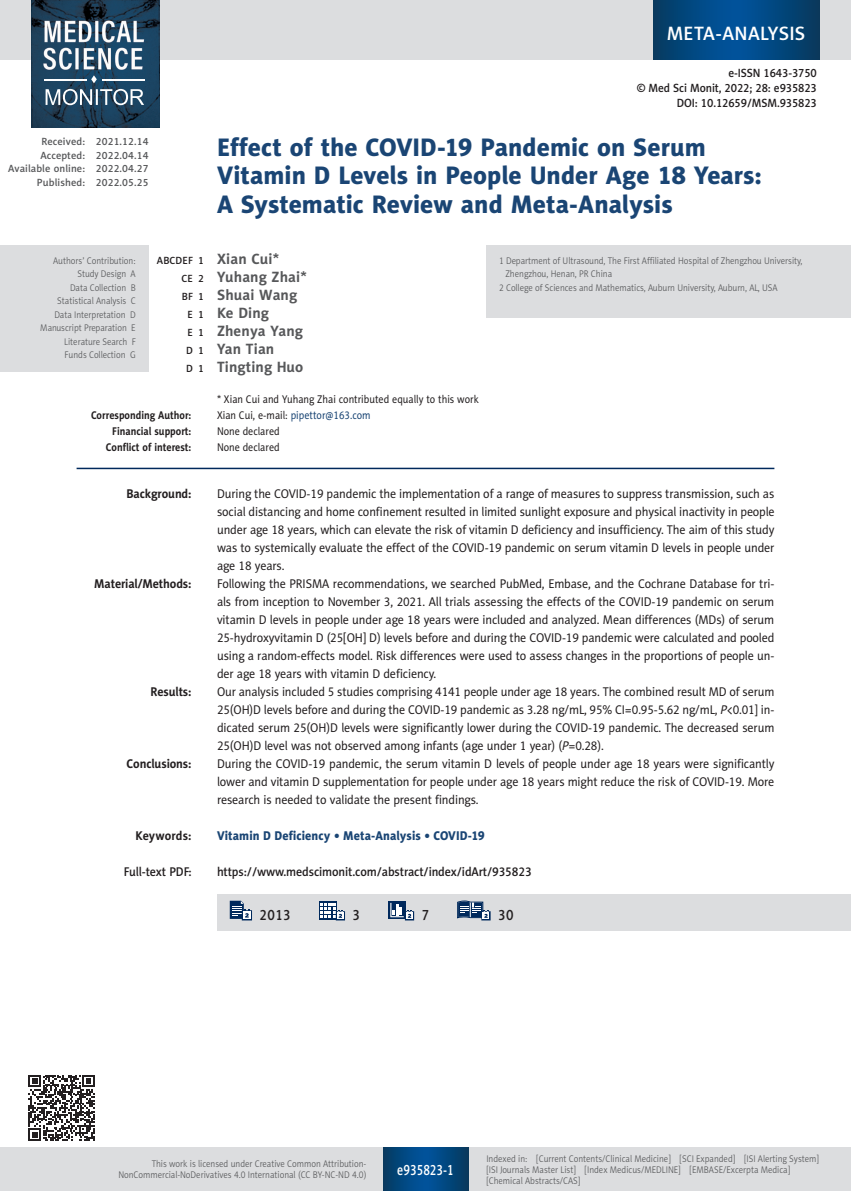
<style>
.page{position:relative;width:851px;height:1191px;background:#fff}
.page>*{position:absolute;margin:0;border:0;box-sizing:border-box;transform-origin:0 0}
.MSM_Tytul{font:25.5px/28.5px "Naomi Sans EFN Heavy";color:#1a4574}
.t1{font:19.5px "Naomi Sans EFN Medium";letter-spacing:.01em;color:#fff}
.MSM_Autorzy{font:700 15px "Naomi Sans EFN";letter-spacing:.01em;color:#57585a}
.MSM_e-PAGINA{font:15px "Naomi Sans EFN Medium";color:#fff;scale:.8 1}
.MSM_dane{font:15px "Naomi Sans EFN Medium";letter-spacing:.03em;color:#231f20;scale:.9 1}
.MSM_Summary_body{font:12.75px/18px "Naomi Sans EFN";letter-spacing:-.01em;color:#231f20;text-align:justify;scale:.95 1}
.MSM_full_text_pdf{font:12.75px "Naomi Sans EFN Medium";letter-spacing:-.01em;color:#231f20;scale:.95 1}
.MSM_Summary_body-2{font:700 12.75px "Naomi Sans EFN";letter-spacing:-.01em;color:#231f20;scale:.95 1}
.MSM_keywords{font:12.75px "Naomi Sans EFN Heavy";letter-spacing:.005em;color:#1a4574;scale:.95 1}
.MSM_keywords-2{font:700 12.75px "Naomi Sans EFN";letter-spacing:.005em;color:#231f20;scale:.95 1}
.MSM_full_text_pdf-2{font:12px "Naomi Sans EFN Medium";letter-spacing:-.01em;color:#231f20;scale:.95 1}
.MSM_Adres{font:11.25px "Naomi Sans EFN";color:#231f20;scale:.9 1}
.MSM_Adres-2{font:700 11.25px "Naomi Sans EFN";color:#231f20;scale:.9 1}
.MSM_Adres-3{font:11.25px "Naomi Sans EFN";color:#1a4574;scale:.9 1}
.MSM_Confilicts{font:700 11.25px "Naomi Sans EFN";color:#231f20;scale:.9 1}
.MSM_Confilicts-2{font:11.25px "Naomi Sans EFN";color:#231f20;scale:.9 1}
.t2{font:10.5px "Naomi Sans EFN Medium";letter-spacing:.01em;color:#57585a}
.MSM_Afiliacja{font:9.75px/11.2px "Naomi Sans EFN Light";color:#57585a;scale:.9 1}
.s1{font-family:"Naomi Sans EFN Medium";font-weight:400;font-size:10.5px;color:#231f20}
.s2{color:#231f20}
.s3{font-style:italic}
</style>
<div class="page">
<div style="left:217px;top:894px;width:633px;height:36px;background:#dcdddf"></div>
<svg style="left:230px;top:900px;width:22px;height:20px"></svg>
<div style="left:319px;top:901px;width:17px;height:18px;background:#00295c"></div>
<svg style="left:320px;top:902px;width:25px;height:18px"></svg>
<div style="left:388px;top:901px;width:18px;height:18px;background:#00295c"></div>
<svg style="left:390px;top:903px;width:24px;height:17px"></svg>
<svg style="left:457px;top:900px;width:33px;height:20px"></svg>
<hr style="left:77px;top:468px;width:697px;height:1px;background:#00295c">
<div style="left:0;top:246px;width:148px;height:126px;background:#dcdddf"></div>
<div style="left:486px;top:246px;width:364px;height:72px;background:#dcdddf"></div>
<svg style="left:28px;top:1075px;width:67px;height:66px"></svg>
<div style="left:0;top:1148px;width:850px;height:43px;background:#dcdddf"></div>
<svg style="left:383px;top:1147px;width:85px;height:43px;background:#02477e"></svg>
<div style="left:0;top:0;width:850px;height:60px;background:#dcdddf"></div>
<img style="left:32px;top:0;width:127px;height:128px">
<img style="left:45px;top:79px;width:41px;height:1px">
<img style="left:103px;top:79px;width:41px;height:1px">
<svg style="left:91px;top:75px;width:6px;height:8px"></svg>
<img style="left:46px;top:89px;width:98px;height:16px">
<svg style="left:653px;top:0;width:166px;height:60px;background:#02477e"></svg>
<h2 class="t1" style="left:666px;top:22px;width:140px">META-ANALYSIS</h2>
<p class="MSM_full_text_pdf-2" style="left:728px;top:66px;width:95px">e-ISSN 1643-3750</p>
<p class="MSM_full_text_pdf-2" style="left:636px;top:81px;width:191px">© Med Sci Monit, 2022; 28: e935823</p>
<p class="MSM_full_text_pdf-2" style="left:676px;top:96px;width:149px">DOI: 10.12659/MSM.935823</p>
<p class="MSM_Tytul" style="left:217px;top:132px;width:546px">Effect of the COVID-19 Pandemic on Serum<br>Vitamin D Levels in People Under Age 18 Years:<br>A Systematic Review and Meta-Analysis</p>
<p class="MSM_Autorzy" style="left:157px;top:250px;width:124px"><span class="s1">ABCDEF 1</span> Xian Cui*</p>
<p class="MSM_Autorzy" style="left:181px;top:268px;width:127px"><span class="s1">CE 2</span> Yuhang Zhai*</p>
<p class="MSM_Autorzy" style="left:182px;top:286px;width:117px"><span class="s1">BF 1</span> Shuai Wang</p>
<p class="MSM_Autorzy" style="left:187px;top:304px;width:83px"><span class="s1">E 1</span> Ke Ding</p>
<p class="MSM_Autorzy" style="left:187px;top:322px;width:117px"><span class="s1">E 1</span> Zhenya Yang</p>
<p class="MSM_Autorzy" style="left:186px;top:340px;width:90px"><span class="s1">D 1</span> Yan Tian</p>
<p class="MSM_Autorzy" style="left:186px;top:358px;width:119px"><span class="s1">D 1</span> Tingting Huo</p>
<p class="MSM_Adres" style="left:217px;top:393px;width:292px">* Xian Cui and Yuhang Zhai contributed equally to this work</p>
<p class="MSM_Adres-2" style="left:91px;top:409px;width:113px">Corresponding Author:</p>
<p class="MSM_Adres-3" style="left:217px;top:409px;width:172px"><span class="s2">Xian Cui, e-mail:</span> pipettor@163.com</p>
<p class="MSM_Adres-2" style="left:112px;top:424px;width:89px">Financial support:</p>
<p class="MSM_Adres" style="left:217px;top:424px;width:71px">None declared</p>
<p class="MSM_Confilicts" style="left:106px;top:440px;width:97px">Conflict of interest:</p>
<p class="MSM_Confilicts-2" style="left:217px;top:440px;width:71px">None declared</p>
<p class="MSM_Summary_body-2" style="left:126px;top:486px;width:70px">Background:</p>
<p class="MSM_Summary_body" style="left:217px;top:485px;width:588px">During the COVID-19 pandemic the implementation of a range of measures to suppress transmission, such as social distancing and home confinement resulted in limited sunlight exposure and physical inactivity in people under age 18 years, which can elevate the risk of vitamin D deficiency and insufficiency. The aim of this study was to systemically evaluate the effect of the COVID-19 pandemic on serum vitamin D levels in people under age 18 years.</p>
<p class="MSM_Summary_body-2" style="left:94px;top:576px;width:104px">Material/Methods:</p>
<p class="MSM_Summary_body" style="left:217px;top:575px;width:588px">Following the PRISMA recommendations, we searched PubMed, Embase, and the Cochrane Database for tri&shy;als from inception to November 3, 2021. All trials assessing the effects of the COVID-19 pandemic on serum vitamin D levels in people under age 18 years were included and analyzed. Mean differences (MDs) of serum 25-hydroxyvitamin D (25[OH] D) levels before and during the COVID-19 pandemic were calculated and pooled using a random-effects model. Risk differences were used to assess changes in the proportions of people un&shy;der age 18 years with vitamin D deficiency.</p>
<p class="MSM_Summary_body-2" style="left:150px;top:684px;width:45px">Results:</p>
<p class="MSM_Summary_body" style="left:217px;top:683px;width:588px">Our analysis included 5 studies comprising 4141 people under age 18 years. The combined result MD of serum 25(OH)D levels before and during the COVID-19 pandemic as 3.28 ng/mL, 95% CI=0.95-5.62 ng/mL, <span class="s3">P</span>&lt;0.01] in&shy;dicated serum 25(OH)D levels were significantly lower during the COVID-19 pandemic. The decreased serum 25(OH)D level was not observed among infants (age under 1 year) (<span class="s3">P</span>=0.28).</p>
<p class="MSM_Summary_body-2" style="left:127px;top:756px;width:70px">Conclusions:</p>
<p class="MSM_Summary_body" style="left:217px;top:755px;width:588px">During the COVID-19 pandemic, the serum vitamin D levels of people under age 18 years were significantly lower and vitamin D supplementation for people under age 18 years might reduce the risk of COVID-19. More research is needed to validate the present findings.</p>
<p class="MSM_keywords-2" style="left:135px;top:828px;width:60px">Keywords:</p>
<p class="MSM_keywords" style="left:217px;top:828px;width:283px">Vitamin D Deficiency • Meta-Analysis • COVID-19</p>
<p class="MSM_full_text_pdf" style="left:124px;top:864px;width:73px">Full-text PDF:</p>
<p class="MSM_full_text_pdf" style="left:217px;top:864px;width:333px">https://www.medscimonit.com/abstract/index/idArt/935823</p>
<p class="t2" style="left:41px;top:136px;width:109px">Received: 2021.12.14</p>
<p class="t2" style="left:40px;top:149px;width:110px">Accepted: 2022.04.14</p>
<p class="t2" style="left:8px;top:163px;width:142px">Available online: 2022.04.27</p>
<p class="t2" style="left:37px;top:176px;width:113px">Published: 2022.05.25</p>
<p class="MSM_Afiliacja" style="left:53px;top:255px;width:93px">Authors’ Contribution:</p>
<p class="MSM_Afiliacja" style="left:77px;top:268px;width:66px">Study Design A</p>
<p class="MSM_Afiliacja" style="left:70px;top:282px;width:74px">Data Collection B</p>
<p class="MSM_Afiliacja" style="left:57px;top:295px;width:89px">Statistical Analysis C</p>
<p class="MSM_Afiliacja" style="left:54px;top:309px;width:92px">Data Interpretation D</p>
<p class="MSM_Afiliacja" style="left:40px;top:322px;width:107px">Manuscript Preparation E</p>
<p class="MSM_Afiliacja" style="left:64px;top:336px;width:81px">Literature Search F</p>
<p class="MSM_Afiliacja" style="left:65px;top:349px;width:80px">Funds Collection G</p>
<p class="MSM_Afiliacja" style="left:505px;top:254px;width:331px;line-height:13.5px;text-indent:-6px">1 Department of Ultrasound, The First Affiliated Hospital of Zhengzhou University,<br>Zhengzhou, Henan, PR China</p>
<p class="MSM_Afiliacja" style="left:499px;top:282px;width:311px">2 College of Sciences and Mathematics, Auburn University, Auburn, AL, USA</p>
<p class="MSM_dane" style="left:259px;top:906px;width:36px">2013</p>
<p class="MSM_dane" style="left:352px;top:906px;width:10px">3</p>
<p class="MSM_dane" style="left:421px;top:906px;width:10px">7</p>
<p class="MSM_dane" style="left:498px;top:906px;width:19px">30</p>
<p class="MSM_Afiliacja" style="left:118px;top:1158px;width:277px;text-align:right">This work is licensed under Creative Common Attribution-<br>NonCommercial-NoDerivatives 4.0 International (CC BY-NC-ND 4.0)</p>
<p class="MSM_e-PAGINA" style="left:397px;top:1160px;width:72px">e935823-1</p>
<p class="MSM_Afiliacja" style="left:486px;top:1152px;width:371px">Indexed in: [Current Contents/Clinical Medicine] [SCI Expanded] [ISI Alerting System] [ISI Journals Master List] [Index Medicus/MEDLINE] [EMBASE/Excerpta Medica] [Chemical Abstracts/CAS]</p>
</div>
